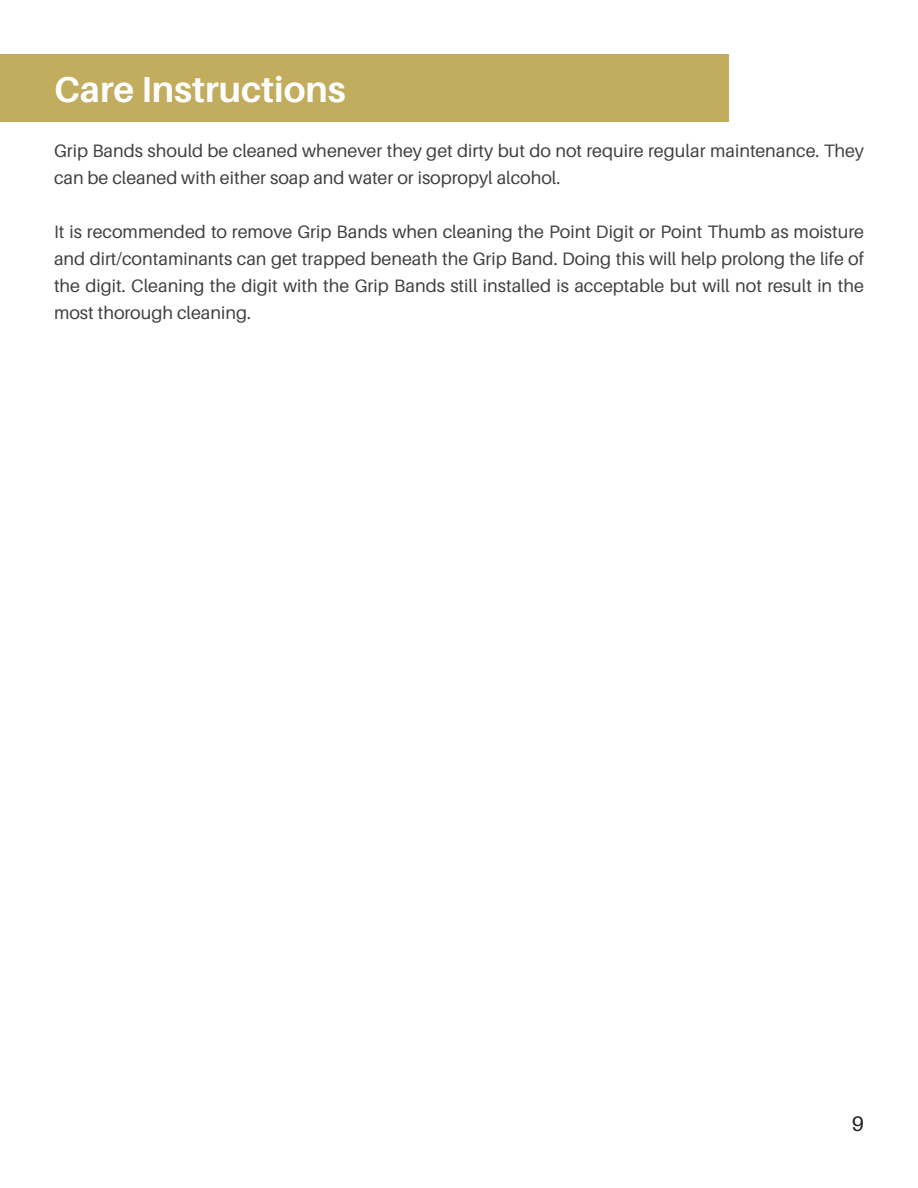
<style>
.page{position:relative;width:918px;height:1188px;background:#fff}
.page>*{position:absolute;margin:0;border:0;box-sizing:border-box;transform-origin:0 0}
.t1{font:700 36px "Aileron";color:#fff}
.t2{font:21px "Aileron";color:#231f20}
.t3{font:18px/27px "Aileron";color:#414141}
</style>
<div class="page">
<div style="left:0;top:54px;width:729px;height:68px;background:#c1ad5d"></div>
<p class="t1" style="left:54px;top:69px;width:293px">Care Instructions</p>
<p class="t3" style="left:54px;top:137px;width:812px">Grip Bands should be cleaned whenever they get dirty but do not require regular maintenance. They can be cleaned with either soap and water or isopropyl alcohol.</p>
<p class="t3" style="left:54px;top:218px;width:812px;text-align:justify">It is recommended to remove Grip Bands when cleaning the Point Digit or Point Thumb as moisture and dirt/contaminants can get trapped beneath the Grip Band. Doing this will help prolong the life of the digit. Cleaning the digit with the Grip Bands still installed is acceptable but will not result in the most thorough cleaning.</p>
<p class="t2" style="left:852px;top:1112px;width:14px">9</p>
</div>
